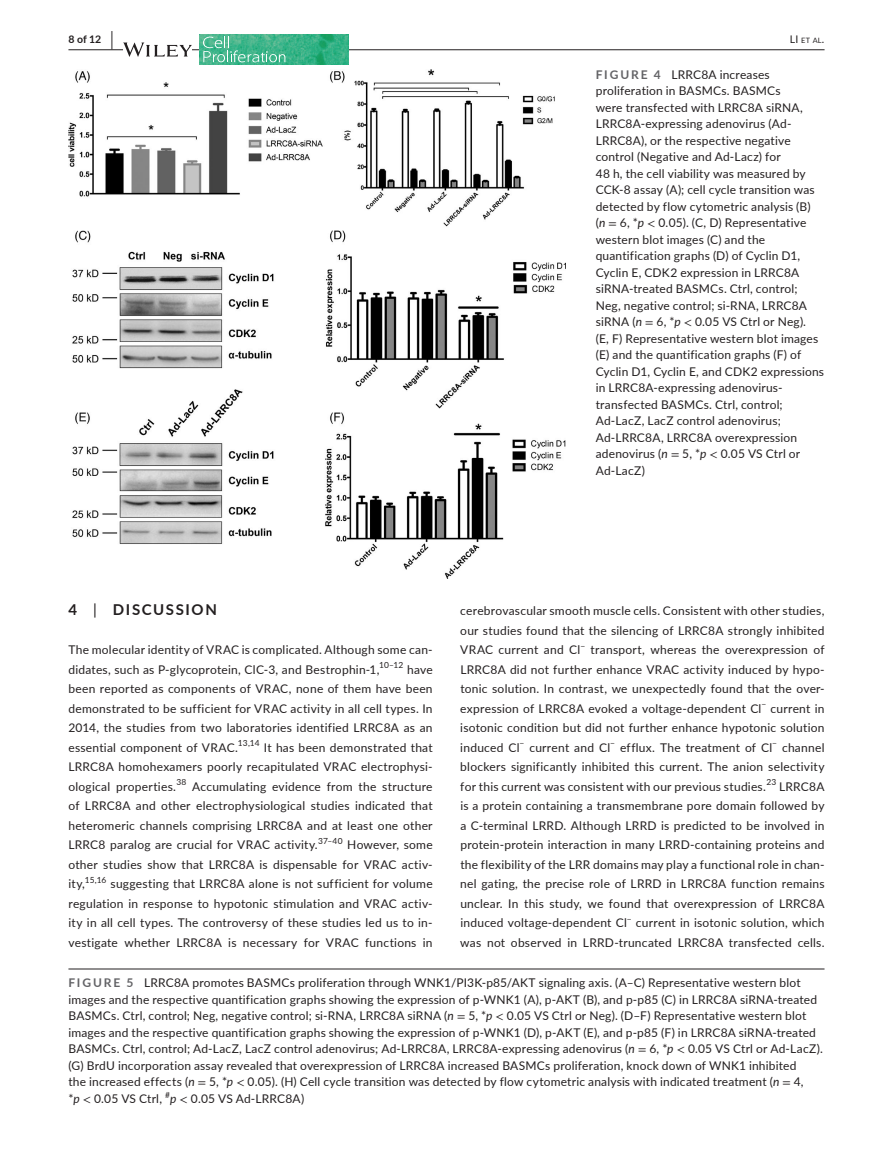
<style>
.page{position:relative;width:893px;height:1174px;background:#fff}
.page>*{position:absolute;margin:0;border:0;box-sizing:border-box;transform-origin:0 0}
.t1{font:700 15px "Lato";letter-spacing:.11em;color:#231f20}
.t2{font:12px/19.5px "Lato";letter-spacing:.015em;color:#231f20;text-align:justify}
.t3{font:700 10.5px "Lato";color:#231f20}
.t4{font:8.4px "Lato";letter-spacing:.015em;color:#231f20}
.t5{font:7.35px "Lato";color:#231f20}
.s1{font-size:19.5px}
.s2{font-size:10.5px}
.s3{font-weight:700;color:#636366}
.s4{font-style:italic}
.s5{font-family:"STIX"}
.s6{font-weight:400}
</style>
<div class="page">
<hr style="left:68px;top:49px;width:756px;height:1px;background:#231f20">
<svg style="left:123px;top:42px;width:69px;height:15px"></svg>
<img style="left:200px;top:35px;width:148px;height:30px">
<svg style="left:203px;top:36px;width:82px;height:27px;background:#59be99"></svg>
<img style="left:68px;top:69px;width:498px;height:510px">
<hr style="left:68px;top:968px;width:756px;height:1px;background:#231f20">
<p class="t3" style="left:68px;top:31px;width:46px">8 of 12 <span class="s1">|</span></p>
<p class="t5" style="left:790px;top:35px;width:36px"><span class="s2">LI</span> et al<span class="s2">.</span></p>
<p class="t2" style="left:596px;top:66px;width:230px;line-height:16.5px;text-align:left"><span class="s3">FIGURE 4</span> LRRC8A increases proliferation in BASMCs. BASMCs<br>were transfected with LRRC8A siRNA, LRRC8A-expressing adenovirus (Ad-LRRC8A), or the respective negative control (Negative and Ad-Lacz) for<br>48 h, the cell viability was measured by CCK-8 assay (A); cell cycle transition was detected by flow cytometric analysis (B)<br>(<span class="s4">n</span> <span class="s5">=</span> 6, *<span class="s4">p</span> <span class="s5">&lt;</span> 0.05). (C, D) Representative western blot images (C) and the quantification graphs (D) of Cyclin D1, Cyclin E, CDK2 expression in LRRC8A siRNA-treated BASMCs. Ctrl, control; Neg, negative control; si-RNA, LRRC8A siRNA (<span class="s4">n</span> <span class="s5">=</span> 6, *<span class="s4">p</span> <span class="s5">&lt;</span> 0.05 VS Ctrl or Neg).<br>(E, F) Representative western blot images (E) and the quantification graphs (F) of Cyclin D1, Cyclin E, and CDK2 expressions in LRRC8A-expressing adenovirus&shy;transfected BASMCs. Ctrl, control; Ad-LacZ, LacZ control adenovirus; Ad-LRRC8A, LRRC8A overexpression adenovirus (<span class="s4">n</span> <span class="s5">=</span> 5, *<span class="s4">p</span> <span class="s5">&lt;</span> 0.05 VS Ctrl or Ad-LacZ)</p>
<p class="t1" style="left:68px;top:599px;width:150px">4 <span class="s6">|</span> DISCUSSION</p>
<p class="t2" style="left:68px;top:639px;width:366px">The molecular identity of VRAC is complicated. Although some can&shy;didates, such as P-glycoprotein, ClC-3, and Bestrophin-1,</p>
<p class="t4" style="left:379px;top:659px;width:26px">10–12</p>
<p class="t2" style="left:68px;top:659px;width:366px;text-indent:339px">have been reported as components of VRAC, none of them have been demonstrated to be sufficient for VRAC activity in all cell types. In 2014, the studies from two laboratories identified LRRC8A as an essential component of VRAC.</p>
<p class="t4" style="left:238px;top:737px;width:23px">13,14</p>
<p class="t2" style="left:68px;top:737px;width:366px;text-indent:195px">It has been demonstrated that LRRC8A homohexamers poorly recapitulated VRAC electrophysi&shy;ological properties.</p>
<p class="t4" style="left:176px;top:776px;width:12px">38</p>
<p class="t2" style="left:68px;top:776px;width:366px;text-indent:124px">Accumulating evidence from the structure of LRRC8A and other electrophysiological studies indicated that heteromeric channels comprising LRRC8A and at least one other LRRC8 paralog are crucial for VRAC activity.</p>
<p class="t4" style="left:318px;top:835px;width:26px">37–40</p>
<p class="t2" style="left:68px;top:834px;width:366px;text-indent:279px">However, some other studies show that LRRC8A is dispensable for VRAC activ&shy;ity,</p>
<p class="t4" style="left:85px;top:874px;width:23px">15,16</p>
<p class="t2" style="left:68px;top:873px;width:366px;text-indent:42px">suggesting that LRRC8A alone is not sufficient for volume regulation in response to hypotonic stimulation and VRAC activ&shy;ity in all cell types. The controversy of these studies led us to in&shy;vestigate whether LRRC8A is necessary for VRAC functions in</p>
<p class="t2" style="left:460px;top:600px;width:366px">cerebrovascular smooth muscle cells. Consistent with other studies, our studies found that the silencing of LRRC8A strongly inhibited VRAC current and Cl</p>
<p class="t2" style="left:460px;top:639px;width:366px;text-indent:130px">transport, whereas the overexpression of LRRC8A did not further enhance VRAC activity induced by hypo&shy;tonic solution. In contrast, we unexpectedly found that the over&shy;expression of LRRC8A evoked a voltage-dependent Cl</p>
<p class="t4" style="left:580px;top:640px;width:6px">−</p>
<p class="t2" style="left:460px;top:698px;width:366px;text-indent:310px">current in isotonic condition but did not further enhance hypotonic solution induced Cl</p>
<p class="t4" style="left:761px;top:698px;width:6px">−</p>
<p class="t4" style="left:520px;top:737px;width:6px">−</p>
<p class="t2" style="left:529px;top:737px;width:82px">current and Cl</p>
<p class="t4" style="left:610px;top:737px;width:6px">−</p>
<p class="t2" style="left:620px;top:737px;width:154px">efflux. The treatment of Cl</p>
<p class="t4" style="left:772px;top:737px;width:6px">−</p>
<p class="t2" style="left:460px;top:737px;width:366px;text-indent:322px">channel blockers significantly inhibited this current. The anion selectivity for this current was consistent with our previous studies.</p>
<p class="t4" style="left:766px;top:776px;width:11px">23</p>
<p class="t2" style="left:460px;top:776px;width:366px;text-indent:319px">LRRC8A is a protein containing a transmembrane pore domain followed by a C-terminal LRRD. Although LRRD is predicted to be involved in protein-protein interaction in many LRRD-containing proteins and the flexibility of the LRR domains may play a functional role in chan&shy;nel gating, the precise role of LRRD in LRRC8A function remains unclear. In this study, we found that overexpression of LRRC8A induced voltage-dependent Cl</p>
<p class="t2" style="left:460px;top:912px;width:366px;text-align:right">current in isotonic solution, which<br>was not observed in LRRD-truncated LRRC8A transfected cells.</p>
<p class="t4" style="left:627px;top:913px;width:6px">−</p>
<p class="t2" style="left:68px;top:974px;width:756px;line-height:16.5px;text-align:left"><span class="s3">FIGURE 5</span> LRRC8A promotes BASMCs proliferation through WNK1/PI3K-p85/AKT signaling axis. (A–C) Representative western blot images and the respective quantification graphs showing the expression of p-WNK1 (A), p-AKT (B), and p-p85 (C) in LRRC8A siRNA-treated BASMCs. Ctrl, control; Neg, negative control; si-RNA, LRRC8A siRNA (<span class="s4">n</span> <span class="s5">=</span> 5, *<span class="s4">p</span> <span class="s5">&lt;</span> 0.05 VS Ctrl or Neg). (D–F) Representative western blot images and the respective quantification graphs showing the expression of p-WNK1 (D), p-AKT (E), and p-p85 (F) in LRRC8A siRNA-treated BASMCs. Ctrl, control; Ad-LacZ, LacZ control adenovirus; Ad-LRRC8A, LRRC8A-expressing adenovirus (<span class="s4">n</span> <span class="s5">=</span> 6, *<span class="s4">p</span> <span class="s5">&lt;</span> 0.05 VS Ctrl or Ad-LacZ). (G) BrdU incorporation assay revealed that overexpression of LRRC8A increased BASMCs proliferation, knock down of WNK1 inhibited<br>the increased effects (<span class="s4">n</span> <span class="s5">=</span> 5, *<span class="s4">p</span> <span class="s5">&lt;</span> 0.05). (H) Cell cycle transition was detected by flow cytometric analysis with indicated treatment (<span class="s4">n</span> <span class="s5">=</span> 4,<br>*<span class="s4">p</span> <span class="s5">&lt;</span> 0.05 VS Ctrl,</p>
<p class="t4" style="left:165px;top:1088px;width:6px">#</p>
<p class="t2" style="left:170px;top:1088px;width:136px"><span class="s4">p</span> <span class="s5">&lt;</span> 0.05 VS Ad-LRRC8A)</p>
</div>
